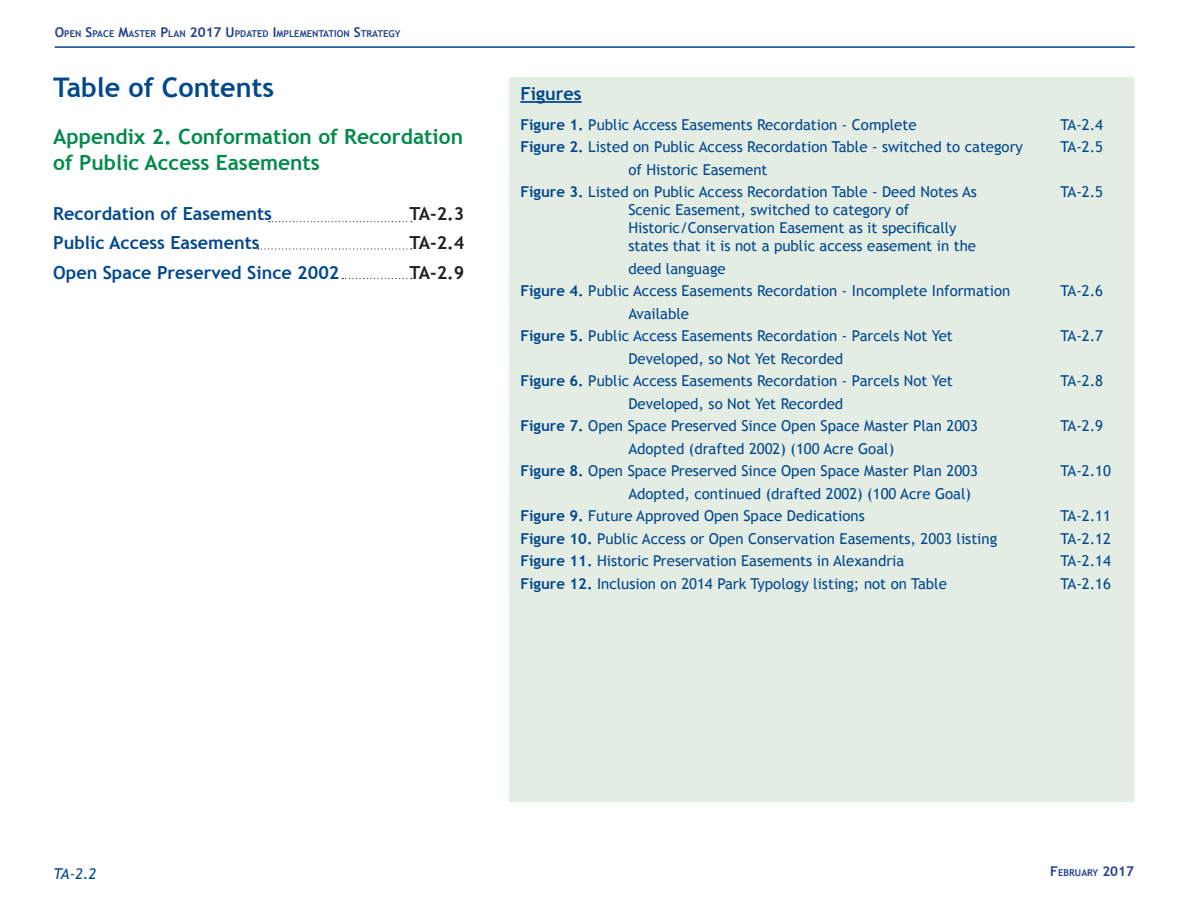
<style>
.page{position:relative;width:1188px;height:918px;background:#fff}
.page>*{position:absolute;margin:0;border:0;box-sizing:border-box;transform-origin:0 0}
.t1{font:700 27px "Trebuchet MS";color:#01478d}
.t2{font:700 21px/25.2px "Trebuchet MS";color:#028a4b}
.t3{font:700 18px "Trebuchet MS";color:#01478d}
.t4{font:700 18px "Trebuchet MS";color:#231f20}
.t5{font:15px/22.5px "Trebuchet MS";color:#01478d}
.t6{font:italic 15px "Trebuchet MS";color:#01478d}
.t7{font:700 9.45px "Trebuchet MS";color:#253f8e}
.s1{font-size:13.5px}
.s2{font-weight:700}
</style>
<div class="page">
<hr style="left:55px;top:46px;width:1080px;height:2px;background:#01478d">
<div style="left:509px;top:77px;width:624px;height:725px;background:#e4ede4"></div>
<svg style="left:269px;top:221px;width:143px;height:1px"></svg>
<svg style="left:258px;top:248px;width:154px;height:2px"></svg>
<svg style="left:342px;top:278px;width:70px;height:1px"></svg>
<hr style="left:520px;top:101px;width:62px;height:2px;background:#01478d">
<p class="t7" style="left:55px;top:27px;width:347px"><span class="s1">O</span>PEN <span class="s1">S</span>PACE <span class="s1">M</span>ASTER <span class="s1">P</span> LAN <span class="s1">2017 U</span>PDATED <span class="s1">I</span>MPLEMENTATION <span class="s1">S</span>TRATEGY</p>
<h1 class="t1" style="left:53px;top:71px;width:222px">Table of Contents</h1>
<h2 class="t2" style="left:53px;top:124px;width:411px">Appendix 2. Conformation of Recordation of Public Access Easements</h2>
<p class="t3" style="left:53px;top:203px;width:220px">Recordation of Easements</p>
<p class="t4" style="left:409px;top:203px;width:57px">TA-2.3</p>
<p class="t3" style="left:53px;top:232px;width:208px">Public Access Easements</p>
<p class="t4" style="left:409px;top:232px;width:57px">TA-2.4</p>
<p class="t3" style="left:53px;top:261px;width:288px">Open Space Preserved Since 2002</p>
<p class="t4" style="left:409px;top:261px;width:57px">TA-2.9</p>
<p class="t3" style="left:520px;top:82px;width:63px">Figures</p>
<p class="t5" style="left:520px;top:113px;width:398px"><span class="s2">Figure 1.</span> Public Access Easements Recordation - Complete</p>
<p class="t5" style="left:1060px;top:113px;width:44px">TA-2.4</p>
<p class="t5" style="left:520px;top:136px;width:504px"><span class="s2">Figure 2.</span> Listed on Public Access Recordation Table - switched to category</p>
<p class="t5" style="left:1060px;top:136px;width:44px">TA-2.5</p>
<p class="t5" style="left:520px;top:158px;width:458px;text-indent:108px">of Historic Easement<br><span class="s2">Figure 3.</span> Listed on Public Access Recordation Table - Deed Notes As</p>
<p class="t5" style="left:1060px;top:181px;width:44px">TA-2.5</p>
<p class="t5" style="left:628px;top:201px;width:349px;line-height:18px">Scenic Easement, switched to category of<br>Historic/Conservation Easement as it specifically states that it is not a public access easement in the</p>
<p class="t5" style="left:520px;top:257px;width:492px;text-indent:108px">deed language<br><span class="s2">Figure 4.</span> Public Access Easements Recordation - Incomplete Information</p>
<p class="t5" style="left:520px;top:302px;width:434px;text-indent:108px">Available<br><span class="s2">Figure 5.</span> Public Access Easements Recordation - Parcels Not Yet</p>
<p class="t5" style="left:520px;top:347px;width:434px;text-align:center">Developed, so Not Yet Recorded<br><span class="s2">Figure 6.</span> Public Access Easements Recordation - Parcels Not Yet</p>
<p class="t5" style="left:520px;top:392px;width:459px;text-indent:108px">Developed, so Not Yet Recorded<br><span class="s2">Figure 7.</span> Open Space Preserved Since Open Space Master Plan 2003</p>
<p class="t5" style="left:520px;top:437px;width:459px;text-indent:108px">Adopted (drafted 2002) (100 Acre Goal)<br><span class="s2">Figure 8.</span> Open Space Preserved Since Open Space Master Plan 2003</p>
<p class="t5" style="left:520px;top:482px;width:452px;text-indent:108px">Adopted, continued (drafted 2002) (100 Acre Goal)<br><span class="s2">Figure 9.</span> Future Approved Open Space Dedications</p>
<p class="t5" style="left:1060px;top:280px;width:44px">TA-2.6</p>
<p class="t5" style="left:1060px;top:325px;width:44px">TA-2.7</p>
<p class="t5" style="left:1060px;top:370px;width:44px">TA-2.8</p>
<p class="t5" style="left:1060px;top:415px;width:44px">TA-2.9</p>
<p class="t5" style="left:1060px;top:460px;width:52px">TA-2.10</p>
<p class="t5" style="left:1060px;top:505px;width:52px">TA-2.11</p>
<p class="t5" style="left:520px;top:527px;width:478px"><span class="s2">Figure 10.</span> Public Access or Open Conservation Easements, 2003 listing</p>
<p class="t5" style="left:1060px;top:527px;width:52px">TA-2.12</p>
<p class="t5" style="left:520px;top:550px;width:386px"><span class="s2">Figure 11.</span> Historic Preservation Easements in Alexandria</p>
<p class="t5" style="left:1060px;top:550px;width:52px">TA-2.14</p>
<p class="t5" style="left:520px;top:572px;width:428px"><span class="s2">Figure 12.</span> Inclusion on 2014 Park Typology listing; not on Table</p>
<p class="t5" style="left:1060px;top:572px;width:52px">TA-2.16</p>
<p class="t6" style="left:54px;top:865px;width:44px">TA-2.2</p>
<p class="t7" style="left:1050px;top:867px;width:85px"><span class="s1">F</span>EBRUARY <span class="s1">2017</span></p>
</div>
